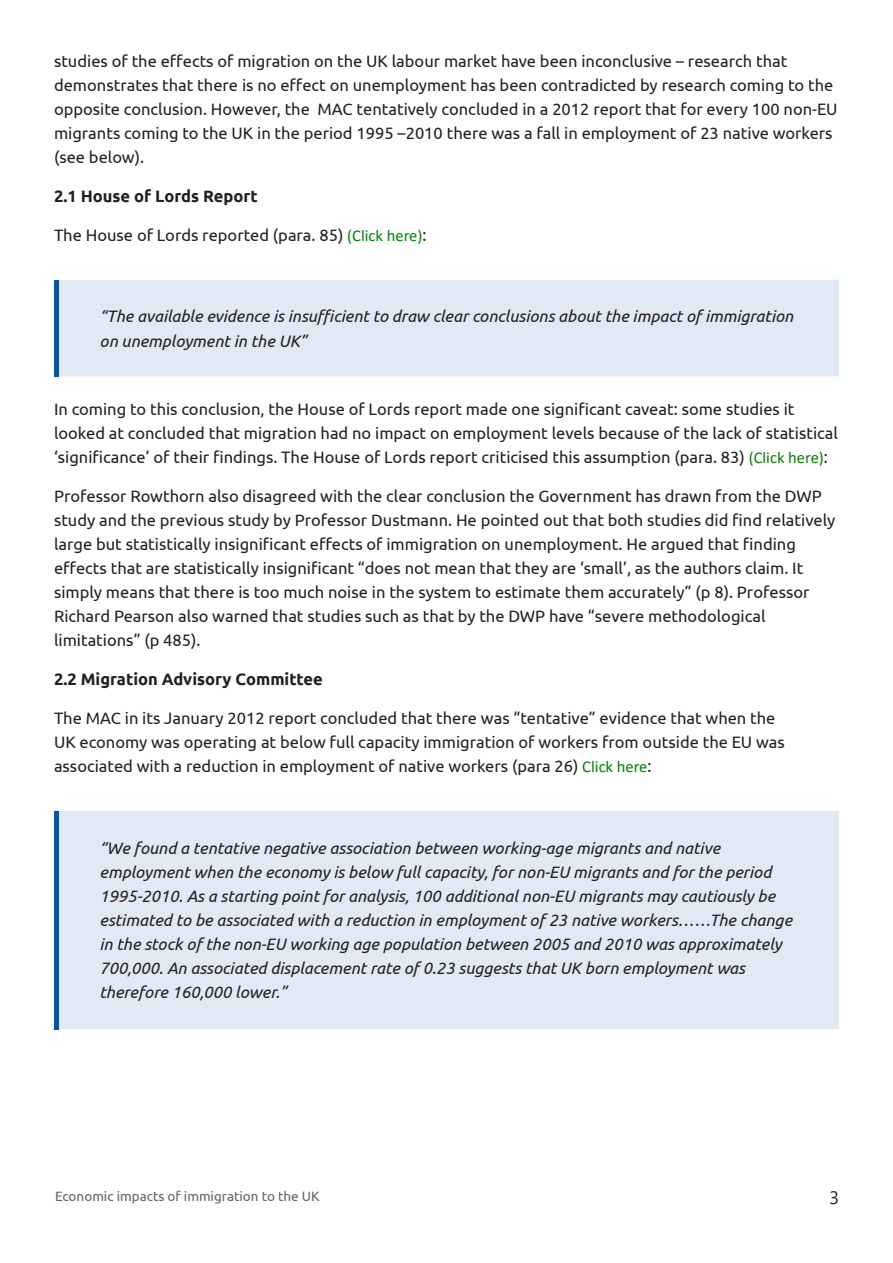
<style>
.page{position:relative;width:893px;height:1263px;background:#fff}
.page>*{position:absolute;margin:0;border:0;box-sizing:border-box;transform-origin:0 0}
.t1{font:18px "Segoe UI";color:#231f20}
.t2{font:16.5px/24px "Ubuntu";color:#231f20}
.t3{font:italic 16.5px/24px "Ubuntu";color:#231f20}
.t4{font:700 16.5px "Ubuntu";color:#231f20}
.t5{font:13.5px "Ubuntu";color:#646363}
.s1{font-family:"Calibri";color:#008000}
</style>
<div class="page">
<div style="left:56px;top:281px;width:781px;height:94px;background:#e0e9f4"></div>
<div style="left:54px;top:280px;width:785px;height:96px;border:3px solid #e0e9f4"></div>
<hr style="left:54px;top:280px;width:4px;height:96px;background:#0054ad">
<div style="left:56px;top:812px;width:781px;height:215px;background:#e0e9f4"></div>
<div style="left:54px;top:811px;width:785px;height:218px;border:3px solid #e0e9f4"></div>
<hr style="left:54px;top:811px;width:4px;height:218px;background:#0054ad">
<p class="t2" style="left:54px;top:48px;width:785px">studies of the effects of migration on the UK labour market have been inconclusive – research that demonstrates that there is no effect on unemployment has been contradicted by research coming to the opposite conclusion. However, the MAC tentatively concluded in a 2012 report that for every 100 non-EU migrants coming to the UK in the period 1995 –2010 there was a fall in employment of 23 native workers (see below).</p>
<p class="t4" style="left:54px;top:186px;width:205px">2.1 House of Lords Report</p>
<p class="t2" style="left:54px;top:222px;width:374px">The House of Lords reported (para. 85) <span class="s1">(Click here)</span>:</p>
<p class="t3" style="left:100px;top:304px;width:695px">“The available evidence is insufficient to draw clear conclusions about the impact of immigration on unemployment in the UK”</p>
<p class="t2" style="left:54px;top:396px;width:785px">In coming to this conclusion, the House of Lords report made one significant caveat: some studies it looked at concluded that migration had no impact on employment levels because of the lack of statistical ‘significance’ of their findings. The House of Lords report criticised this assumption (para. 83) <span class="s1">(Click here)</span>:</p>
<p class="t2" style="left:54px;top:483px;width:783px">Professor Rowthorn also disagreed with the clear conclusion the Government has drawn from the DWP study and the previous study by Professor Dustmann. He pointed out that both studies did find relatively large but statistically insignificant effects of immigration on unemployment. He argued that finding effects that are statistically insignificant “does not mean that they are ‘small’, as the authors claim. It simply means that there is too much noise in the system to estimate them accurately” (p 8). Professor Richard Pearson also warned that studies such as that by the DWP have “severe methodological limitations” (p 485).</p>
<p class="t4" style="left:54px;top:669px;width:270px">2.2 Migration Advisory Committee</p>
<p class="t2" style="left:54px;top:705px;width:732px">The MAC in its January 2012 report concluded that there was “tentative” evidence that when the<br>UK economy was operating at below full capacity immigration of workers from outside the EU was associated with a reduction in employment of native workers (para 26) <span class="s1">Click here</span>:</p>
<p class="t3" style="left:100px;top:836px;width:694px">“We found a tentative negative association between working-age migrants and native employment when the economy is below full capacity, for non-EU migrants and for the period 1995-2010. As a starting point for analysis, 100 additional non-EU migrants may cautiously be estimated to be associated with a reduction in employment of 23 native workers……The change in the stock of the non-EU working age population between 2005 and 2010 was approximately 700,000. An associated displacement rate of 0.23 suggests that UK born employment was therefore 160,000 lower.”</p>
<p class="t5" style="left:55px;top:1188px;width:266px">Economic impacts of immigration to the UK</p>
<p class="t1" style="left:830px;top:1183px;width:11px">3</p>
</div>
